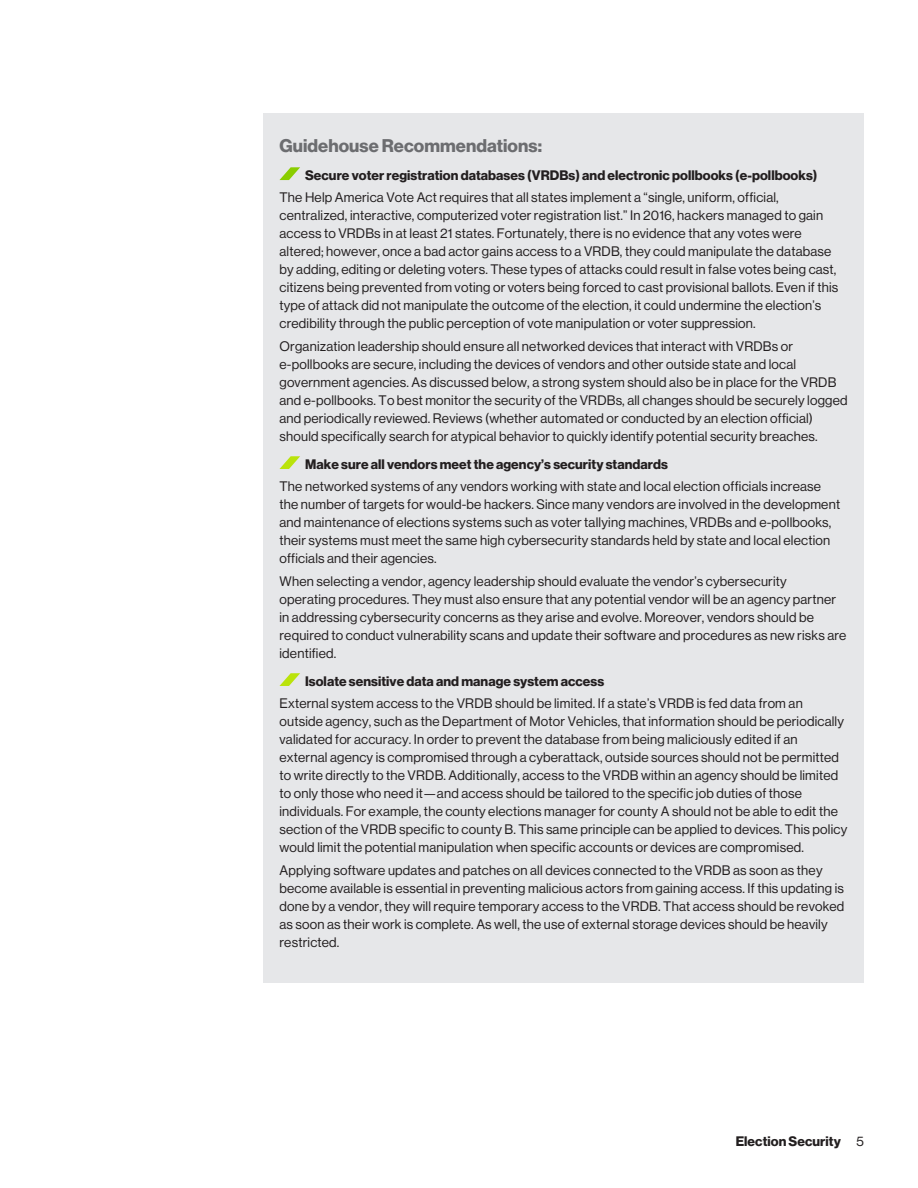
<style>
.page{position:relative;width:918px;height:1188px;background:#fff}
.page>*{position:absolute;margin:0;border:0;box-sizing:border-box;transform-origin:0 0}
.Body_Header{font:18px "N Haas Grotesk DS Pro 75 Bd";letter-spacing:.005em;color:#6c6d70}
.Paragraph_Style_3{font:13.5px/18px "N Haas Grotesk DS Pro 55 Rg";letter-spacing:.015em;color:#231f20}
.Paragraph_Style_3-2{font:13.5px "N Haas Grotesk DS Pro 75 Bd";letter-spacing:.005em;color:#231f20}
.s1{font-family:"N Haas Grotesk DS Pro 55 Rg"}
</style>
<div class="page">
<div style="left:263px;top:114px;width:601px;height:869px;background:#e6e7e9"></div>
<svg style="left:279px;top:167px;width:21px;height:13px"></svg>
<svg style="left:279px;top:456px;width:21px;height:13px"></svg>
<svg style="left:279px;top:673px;width:21px;height:13px"></svg>
<p class="Body_Header" style="left:279px;top:135px;width:264px">Guidehouse Recommendations:</p>
<p class="Paragraph_Style_3-2" style="left:305px;top:167px;width:514px">Secure voter registration databases (VRDBs) and electronic pollbooks (e-pollbooks)</p>
<p class="Paragraph_Style_3" style="left:279px;top:189px;width:560px">The Help America Vote Act requires that all states implement a “single, uniform, official, centralized, interactive, computerized voter registration list.” In 2016, hackers managed to gain access to VRDBs in at least 21 states. Fortunately, there is no evidence that any votes were altered; however, once a bad actor gains access to a VRDB, they could manipulate the database by adding, editing or deleting voters. These types of attacks could result in false votes being cast, citizens being prevented from voting or voters being forced to cast provisional ballots. Even if this type of attack did not manipulate the outcome of the election, it could undermine the election’s credibility through the public perception of vote manipulation or voter suppression.</p>
<p class="Paragraph_Style_3" style="left:279px;top:337px;width:570px">Organization leadership should ensure all networked devices that interact with VRDBs or e-pollbooks are secure, including the devices of vendors and other outside state and local government agencies. As discussed below, a strong system should also be in place for the VRDB and e-pollbooks. To best monitor the security of the VRDBs, all changes should be securely logged and periodically reviewed. Reviews (whether automated or conducted by an election official) should specifically search for atypical behavior to quickly identify potential security breaches.</p>
<p class="Paragraph_Style_3-2" style="left:305px;top:456px;width:364px">Make sure all vendors meet the agency’s security standards</p>
<p class="Paragraph_Style_3" style="left:279px;top:478px;width:562px">The networked systems of any vendors working with state and local election officials increase the number of targets for would-be hackers. Since many vendors are involved in the development and maintenance of elections systems such as voter tallying machines, VRDBs and e-pollbooks, their systems must meet the same high cybersecurity standards held by state and local election officials and their agencies.</p>
<p class="Paragraph_Style_3" style="left:279px;top:572px;width:569px">When selecting a vendor, agency leadership should evaluate the vendor’s cybersecurity operating procedures. They must also ensure that any potential vendor will be an agency partner in addressing cybersecurity concerns as they arise and evolve. Moreover, vendors should be required to conduct vulnerability scans and update their software and procedures as new risks are identified.</p>
<p class="Paragraph_Style_3-2" style="left:305px;top:673px;width:301px">Isolate sensitive data and manage system access</p>
<p class="Paragraph_Style_3" style="left:279px;top:695px;width:569px">External system access to the VRDB should be limited. If a state’s VRDB is fed data from an outside agency, such as the Department of Motor Vehicles, that information should be periodically validated for accuracy. In order to prevent the database from being maliciously edited if an external agency is compromised through a cyberattack, outside sources should not be permitted to write directly to the VRDB. Additionally, access to the VRDB within an agency should be limited to only those who need it—and access should be tailored to the specific job duties of those individuals. For example, the county elections manager for county A should not be able to edit the section of the VRDB specific to county B. This same principle can be applied to devices. This policy would limit the potential manipulation when specific accounts or devices are compromised.</p>
<p class="Paragraph_Style_3" style="left:279px;top:861px;width:566px">Applying software updates and patches on all devices connected to the VRDB as soon as they become available is essential in preventing malicious actors from gaining access. If this updating is done by a vendor, they will require temporary access to the VRDB. That access should be revoked as soon as their work is complete. As well, the use of external storage devices should be heavily restricted.</p>
<p class="Paragraph_Style_3-2" style="left:736px;top:1133px;width:130px">Election Security <span class="s1">5</span></p>
</div>
